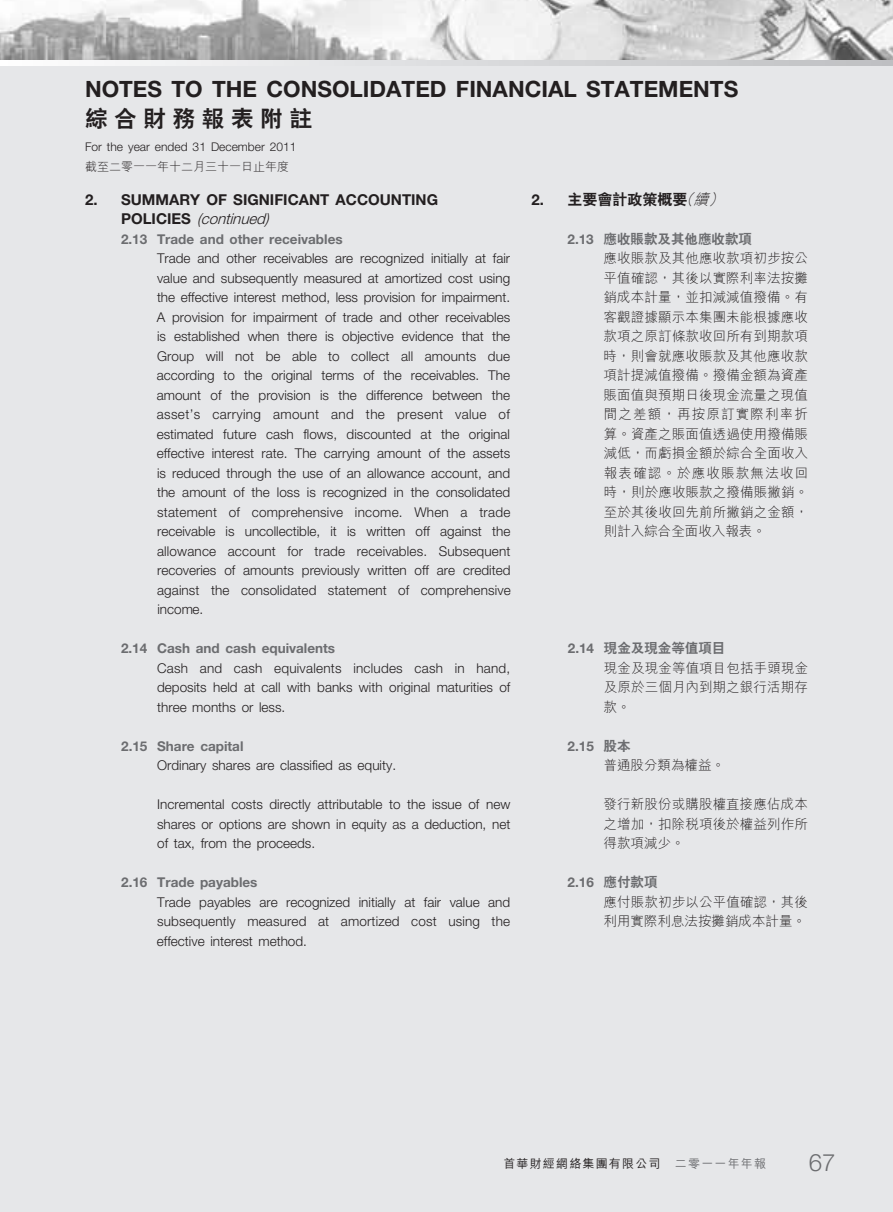
<style>
.page{position:relative;width:893px;height:1212px;background:#e6e7e9}
.page>*{position:absolute;margin:0;border:0;box-sizing:border-box;transform-origin:0 0}
.t1{font:300 24px "Helvetica Neue LT Std";color:#6c6d70}
.t2{font:700 22.5px "Helvetica Neue LT Std";color:#231f20}
.t3{font:800 22.5px "C Hei 2 HK";letter-spacing:.3em;color:#231f20}
.t4{font:700 15px/19.5px "Helvetica Neue LT Std";color:#231f20}
.t5{font:800 15px "C Hei 2 HK";color:#231f20}
.t6{font:300 13.5px/19.5px "Helvetica Neue LT Std";color:#231f20;text-align:justify}
.t7{font:300 13.5px/19.5px "M Hei HK";letter-spacing:.01em;color:#231f20;text-align:justify}
.t8{font:700 13.5px "Helvetica Neue LT Std";color:#6c6d70}
.t9{font:800 13.5px "C Hei 2 HK";color:#6c6d70}
.t10{font:300 12px "Helvetica Neue LT Std";color:#231f20}
.t11{font:500 12px "M Hei HK";letter-spacing:.1em;color:#231f20}
.t12{font:300 12px "M Hei HK";color:#231f20}
.s1{font-family:"Helvetica Neue LT Std";font-weight:700}
.s2{font-family:"M Hei HK";font-weight:300;font-style:italic}
.s3{font-weight:300;font-style:italic}
.s4{font-family:"C Hei 2 HK";font-weight:800}
.s5{color:#6c6d70}
</style>
<div class="page">
<img style="left:0;top:0;width:893px;height:60px">
<svg style="left:0;top:60px;width:893px;height:5px"></svg>
<h2 class="t2" style="left:85px;top:75px;width:655px">NOTES TO THE CONSOLIDATED FINANCIAL STATEMENTS</h2>
<h2 class="t3" style="left:85px;top:103px;width:229px">綜合財務報表附註</h2>
<p class="t10" style="left:85px;top:139px;width:213px">For the year ended 31 December 2011</p>
<p class="t12" style="left:85px;top:158px;width:205px">截至二零一一年十二月三十一日止年度</p>
<p class="t5" style="left:531px;top:189px;width:199px"><span class="s1">2.</span> 主要會計政策概要<span class="s2">（續）</span></p>
<p class="t9" style="left:568px;top:230px;width:186px"><span class="s1">2.13</span> 應收賬款及其他應收款項</p>
<p class="t7" style="left:604px;top:248px;width:206px">應收賬款及其他應收款項初步按公平值確認，其後以實際利率法按攤銷成本計量，並扣減減值撥備。有客觀證據顯示本集團未能根據應收款項之原訂條款收回所有到期款項時，則會就應收賬款及其他應收款項計提減值撥備。撥備金額為資產賬面值與預期日後現金流量之現值間之差額，再按原訂實際利率折算。資產之賬面值透過使用撥備賬減低，而虧損金額於綜合全面收入報表確認。於應收賬款無法收回時，則於應收賬款之撥備賬撇銷。至於其後收回先前所撇銷之金額，則計入綜合全面收入報表。</p>
<p class="t4" style="left:121px;top:189px;width:319px;text-indent:-36px">2. SUMMARY OF SIGNIFICANT ACCOUNTING<br>P O L I C I E S <span class="s3">(continued)</span></p>
<p class="t8" style="left:121px;top:231px;width:223px">2.13 Trade and other receivables</p>
<p class="t6" style="left:157px;top:248px;width:355px">Trade and other receivables are recognized initially at fair value and subsequently measured at amortized cost using the effective interest method, less provision for impairment.<br>A provision for impairment of trade and other receivables is established when there is objective evidence that the Group will not be able to collect all amounts due according to the original terms of the receivables. The amount of the provision is the difference between the asset’s carrying amount and the present value of estimated future cash flows, discounted at the original effective interest rate. The carrying amount of the assets is reduced through the use of an allowance account, and the amount of the loss is recognized in the consolidated statement of comprehensive income. When a trade receivable is uncollectible, it is written off against the allowance account for trade receivables. Subsequent recoveries of amounts previously written off are credited against the consolidated statement of comprehensive income.</p>
<p class="t8" style="left:121px;top:640px;width:216px">2.14 Cash and cash equivalents</p>
<p class="t6" style="left:157px;top:658px;width:355px">Cash and cash equivalents includes cash in hand, deposits held at call with banks with original maturities of three months or less.</p>
<p class="t8" style="left:121px;top:738px;width:124px">2.15 Share capital</p>
<p class="t6" style="left:157px;top:755px;width:240px">Ordinary shares are classified as equity.</p>
<p class="t6" style="left:157px;top:794px;width:355px">Incremental costs directly attributable to the issue of new shares or options are shown in equity as a deduction, net of tax, from the proceeds.</p>
<p class="t8" style="left:121px;top:874px;width:138px">2.16 Trade payables</p>
<p class="t6" style="left:157px;top:892px;width:355px">Trade payables are recognized initially at fair value and subsequently measured at amortized cost using the effective interest method.</p>
<p class="t9" style="left:568px;top:639px;width:159px"><span class="s1">2.14</span> 現金及現金等值項目</p>
<p class="t7" style="left:604px;top:657px;width:206px">現金及現金等值項目包括手頭現金及原於三個月內到期之銀行活期存款。</p>
<p class="t8" style="left:568px;top:738px;width:65px">2.15 <span class="s4">股本</span></p>
<p class="t7" style="left:604px;top:755px;width:123px">普通股分類為權益。</p>
<p class="t7" style="left:604px;top:794px;width:206px">發行新股份或購股權直接應佔成本之增加，扣除稅項後於權益列作所得款項減少。</p>
<p class="t8" style="left:568px;top:874px;width:92px">2.16 <span class="s4">應付款項</span></p>
<p class="t7" style="left:604px;top:891px;width:206px">應付賬款初步以公平值確認，其後利用實際利息法按攤銷成本計量。</p>
<p class="t11" style="left:503px;top:1154px;width:264px">首華財經網絡集團有限公司 <span class="s5">二零一一年年報</span></p>
<h1 class="t1" style="left:809px;top:1148px;width:28px">67</h1>
</div>
